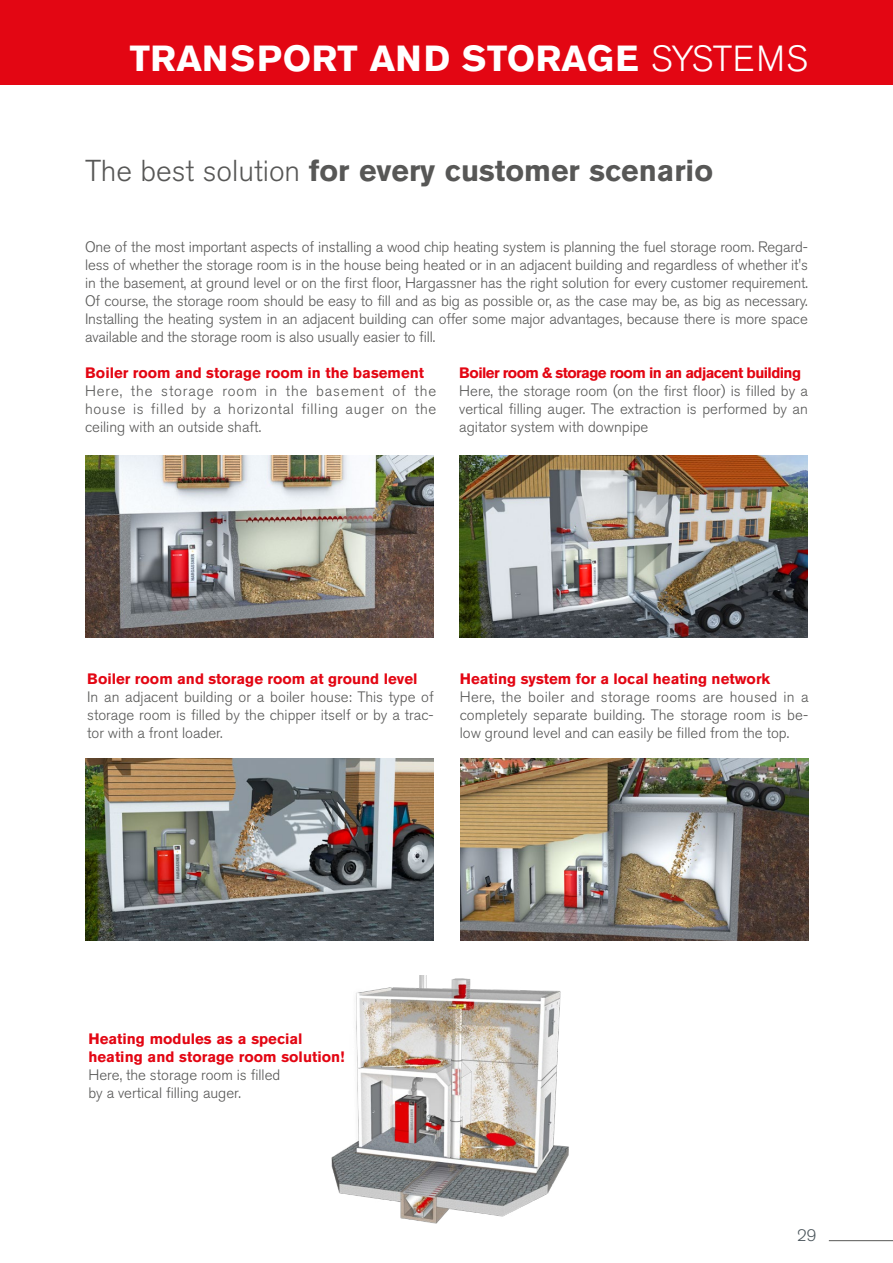
<style>
.page{position:relative;width:893px;height:1263px;background:#fff}
.page>*{position:absolute;margin:0;border:0;box-sizing:border-box;transform-origin:0 0}
.t1{font:36px "Akzidenz Grotesk W1 G Bold";letter-spacing:.01em;color:#fff}
.t2{font:30px "Akzidenz Grotesk W1 G Bold";color:#575756}
.t3{font:16.5px "Akzidenz Grotesk W1 G Light";color:#4c565c}
.t4{font:15px/18px "Akzidenz Grotesk W1 G Light";color:#575756;text-align:justify}
.t5{font:15px/18px "Akzidenz Grotesk W1 G Bold";color:#e30613}
.t6{font:15px "Akzidenz Grotesk W1 G Bold";letter-spacing:-.04em;color:#e30613}
.s1{font-family:"Akzidenz Grotesk W1 G Light"}
</style>
<div class="page">
<div style="left:0;top:0;width:893px;height:85px;background:#e30613"></div>
<img style="left:85px;top:758px;width:349px;height:183px">
<img style="left:85px;top:455px;width:349px;height:183px">
<img style="left:459px;top:455px;width:349px;height:183px">
<img style="left:461px;top:758px;width:347px;height:182px">
<img style="left:331px;top:975px;width:238px;height:249px">
<hr style="left:829px;top:1240px;width:64px;height:1px;background:#575756">
<h1 class="t1" style="left:130px;top:35px;width:679px">TRANSPORT AND STORAGE <span class="s1">SYSTEMS</span></h1>
<h2 class="t2" style="left:85px;top:151px;width:630px"><span class="s1">The best solution</span> for every customer scenario</h2>
<p class="t4" style="left:85px;top:238px;width:724px">One of the most important aspects of installing a wood chip heating system is planning the fuel storage room. Regard&shy;less of whether the storage room is in the house being heated or in an adjacent building and regardless of whether it's in the basement, at ground level or on the first floor, Hargassner has the right solution for every customer requirement.<br>Of course, the storage room should be easy to fill and as big as possible or, as the case may be, as big as necessary.<br>Installing the heating system in an adjacent building can offer some major advantages, because there is more space available and the storage room is also usually easier to fill.</p>
<p class="t5" style="left:85px;top:364px;width:341px">Boiler room and storage room in the basement</p>
<p class="t4" style="left:85px;top:382px;width:353px">Here, the storage room in the basement of the house is filled by a horizontal filling auger on the ceiling with an outside shaft.</p>
<p class="t6" style="left:459px;top:363px;width:343px">Boiler room &amp; storage room in an adjacent building</p>
<p class="t4" style="left:459px;top:382px;width:350px">Here, the storage room (on the first floor) is filled by a vertical filling auger. The extraction is performed by an agitator system with downpipe</p>
<p class="t5" style="left:87px;top:670px;width:332px">Boiler room and storage room at ground level</p>
<p class="t4" style="left:87px;top:688px;width:348px">In an adjacent building or a boiler house: This type of storage room is filled by the chipper itself or by a trac&shy;tor with a front loader.</p>
<p class="t5" style="left:460px;top:670px;width:312px">Heating system for a local heating network</p>
<p class="t4" style="left:460px;top:688px;width:350px">Here, the boiler and storage rooms are housed in a completely separate building. The storage room is be&shy;low ground level and can easily be filled from the top.</p>
<p class="t5" style="left:88px;top:1030px;width:258px">Heating modules as a special heating and storage room solution!</p>
<p class="t4" style="left:88px;top:1066px;width:193px">Here, the storage room is filled by a vertical filling auger.</p>
<p class="t3" style="left:797px;top:1225px;width:21px">29</p>
</div>
